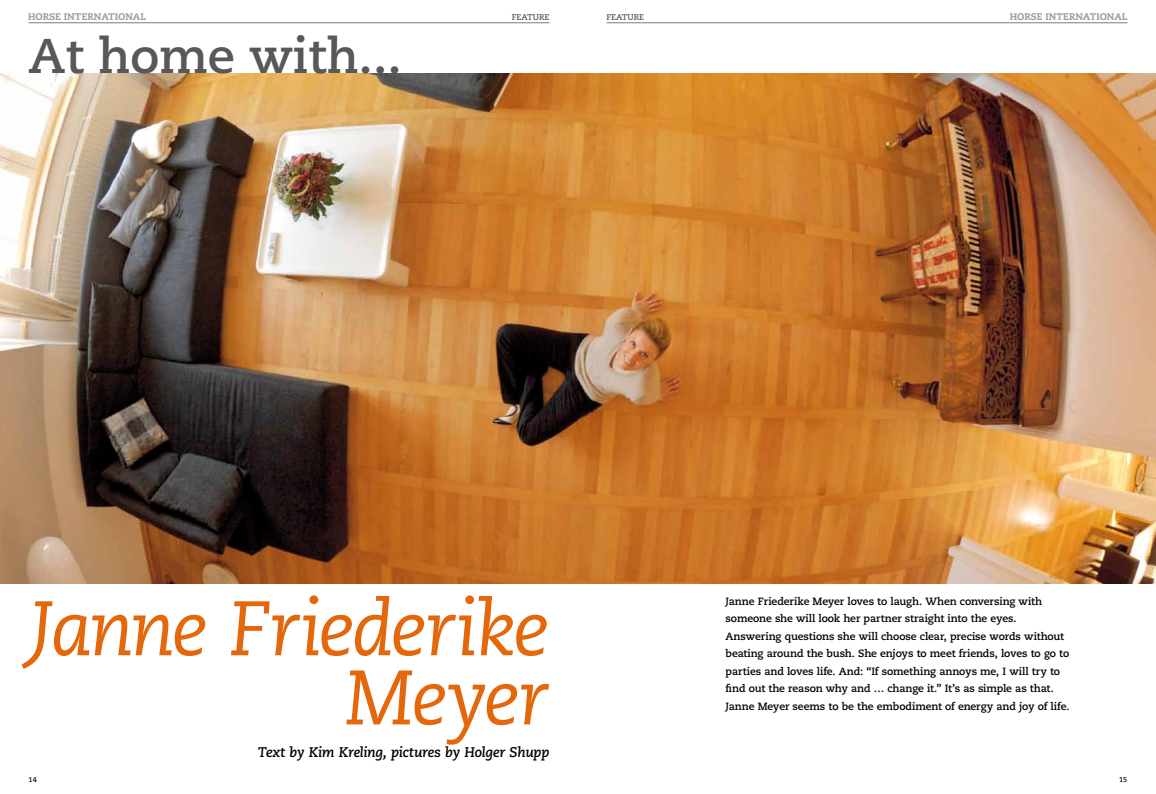
<style>
.page{position:relative;width:1156px;height:794px;background:#fff}
.page>*{position:absolute;margin:0;border:0;box-sizing:border-box;transform-origin:0 0}
.t1{font:italic 77px/69.1px "Caecilia LT Std";letter-spacing:-.035em;color:#e4680b;text-align:right}
.t2{font:700 48.74px "Caecilia LT Std";color:#58585a}
.t3{font:italic 700 14px "Caecilia LT Std";letter-spacing:-.02em;color:#000}
.t4{font:700 10.5px/17.5px "Caecilia LT Std";letter-spacing:-.015em;color:#000}
.t5{font:800 9.62px "Caecilia LT Std";letter-spacing:-.005em;color:#9c9e9f}
.t6{font:700 8.31px "Caecilia LT Std";color:#58585a}
.t7{font:700 7px "Caecilia LT Std";color:#000}
</style>
<div class="page">
<img style="left:0;top:73px;width:1156px;height:510px">
<hr style="left:29px;top:23px;width:520px;height:1px;background:#7b7c7e">
<hr style="left:606px;top:23px;width:521px;height:1px;background:#7b7c7e">
<p class="t5" style="left:28px;top:11px;width:119px">HORSE INTERNATIONAL</p>
<p class="t6" style="left:512px;top:13px;width:39px">Feature</p>
<p class="t6" style="left:606px;top:13px;width:39px">Feature</p>
<p class="t5" style="left:1010px;top:11px;width:119px">HORSE INTERNATIONAL</p>
<h2 class="t2" style="left:29px;top:28px;width:375px">At home with...</h2>
<h1 class="t1" style="left:30px;top:596px;width:521px">Janne Friederike<br>Meyer</h1>
<h3 class="t3" style="left:258px;top:743px;width:293px">Text by Kim Kreling, pictures by Holger Shupp</h3>
<p class="t4" style="left:725px;top:592px;width:345px">Janne Friederike Meyer loves to laugh. When conversing with someone she will look her partner straight into the eyes.<br>Answering questions she will choose clear, precise words without beating around the bush. She enjoys to meet friends, loves to go to parties and loves life. And: “If something annoys me, I will try to find out the reason why and … change it.” It’s as simple as that.<br>Janne Meyer seems to be the embodiment of energy and joy of life.</p>
<p class="t7" style="left:29px;top:775px;width:10px">14</p>
<p class="t7" style="left:1119px;top:775px;width:10px">15</p>
</div>
